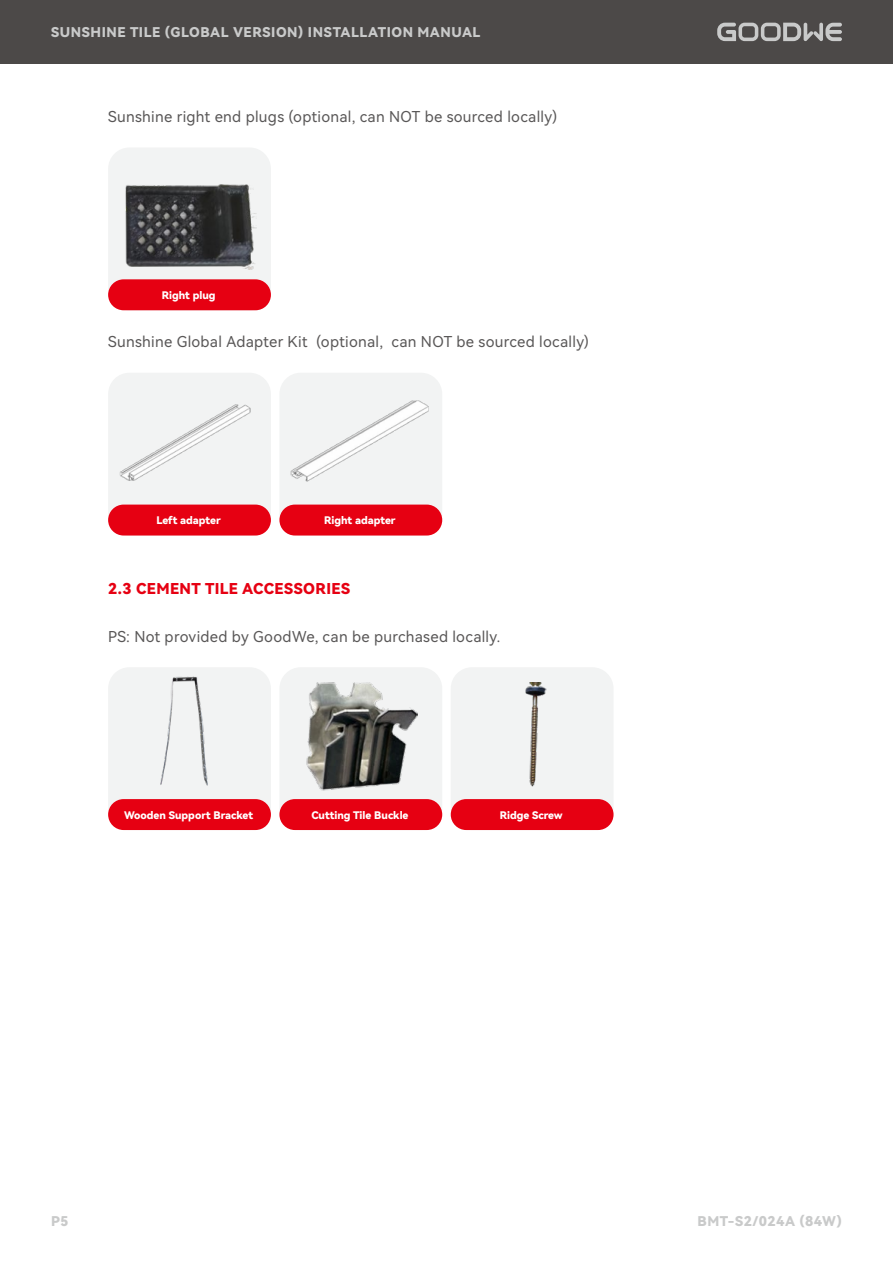
<style>
.page{position:relative;width:893px;height:1263px;background:#fff}
.page>*{position:absolute;margin:0;border:0;box-sizing:border-box;transform-origin:0 0}
.正文{font:15px "Harmony OS Sans SC";letter-spacing:.02em;color:#595757}
.小标题{font:15px "Harmony OS Sans SC Black";letter-spacing:.02em;color:#e60012}
.t1{font:13.5px "Harmony OS Sans SC Black";letter-spacing:.04em;color:#c9caca}
.名称{font:10.5px "Harmony OS Sans SC Black";color:#fff}
</style>
<div class="page">
<div style="left:0;top:0;width:893px;height:64px;background:#4c4948"></div>
<svg style="left:717px;top:23px;width:125px;height:18px"></svg>
<div style="left:279px;top:373px;width:163px;height:162px;background:#f2f3f3;border-radius:21px"></div>
<img style="left:290px;top:400px;width:139px;height:82px">
<div style="left:108px;top:373px;width:163px;height:162px;background:#f2f3f3;border-radius:21px"></div>
<img style="left:119px;top:404px;width:132px;height:77px">
<div style="left:279px;top:505px;width:163px;height:30px;background:#e60012;border-radius:15px"></div>
<div style="left:108px;top:505px;width:163px;height:30px;background:#e60012;border-radius:15px"></div>
<div style="left:279px;top:667px;width:163px;height:163px;background:#f2f3f3;border-radius:21px"></div>
<img style="left:306px;top:682px;width:112px;height:108px">
<div style="left:279px;top:799px;width:163px;height:31px;background:#e60012;border-radius:15px"></div>
<div style="left:108px;top:667px;width:163px;height:163px;background:#f2f3f3;border-radius:21px"></div>
<img style="left:160px;top:676px;width:48px;height:110px">
<div style="left:108px;top:799px;width:163px;height:31px;background:#e60012;border-radius:15px"></div>
<div style="left:451px;top:667px;width:162px;height:163px;background:#f2f3f3;border-radius:21px"></div>
<img style="left:525px;top:682px;width:22px;height:105px">
<div style="left:451px;top:799px;width:162px;height:31px;background:#e60012;border-radius:15px"></div>
<div style="left:108px;top:147px;width:163px;height:163px;background:#f2f3f3;border-radius:21px"></div>
<img style="left:125px;top:184px;width:131px;height:85px">
<div style="left:108px;top:279px;width:163px;height:31px;background:#e60012;border-radius:15px"></div>
<p class="t1" style="left:51px;top:23px;width:431px">SUNSHINE TILE（GLOBAL VERSION）INSTALLATION MANUAL</p>
<p class="正文" style="left:108px;top:106px;width:451px">Sunshine right end plugs (optional, can NOT be sourced locally)</p>
<p class="名称" style="left:162px;top:288px;width:55px">Right plug</p>
<p class="正文" style="left:108px;top:332px;width:482px">Sunshine Global Adapter Kit (optional, can NOT be sourced locally)</p>
<p class="名称" style="left:156px;top:513px;width:66px">Left adapter</p>
<p class="名称" style="left:324px;top:513px;width:73px">Right adapter</p>
<p class="小标题" style="left:108px;top:578px;width:243px">2.3 CEMENT TILE ACCESSORIES</p>
<p class="正文" style="left:108px;top:626px;width:394px">PS: Not provided by GoodWe, can be purchased locally.</p>
<p class="名称" style="left:124px;top:807px;width:130px">Wooden Support Bracket</p>
<p class="名称" style="left:311px;top:807px;width:99px">Cutting Tile Buckle</p>
<p class="名称" style="left:500px;top:807px;width:64px">Ridge Screw</p>
<p class="t1" style="left:51px;top:1212px;width:19px">P5</p>
<p class="t1" style="left:697px;top:1212px;width:146px">BMT-S2/024A（84W)</p>
</div>
